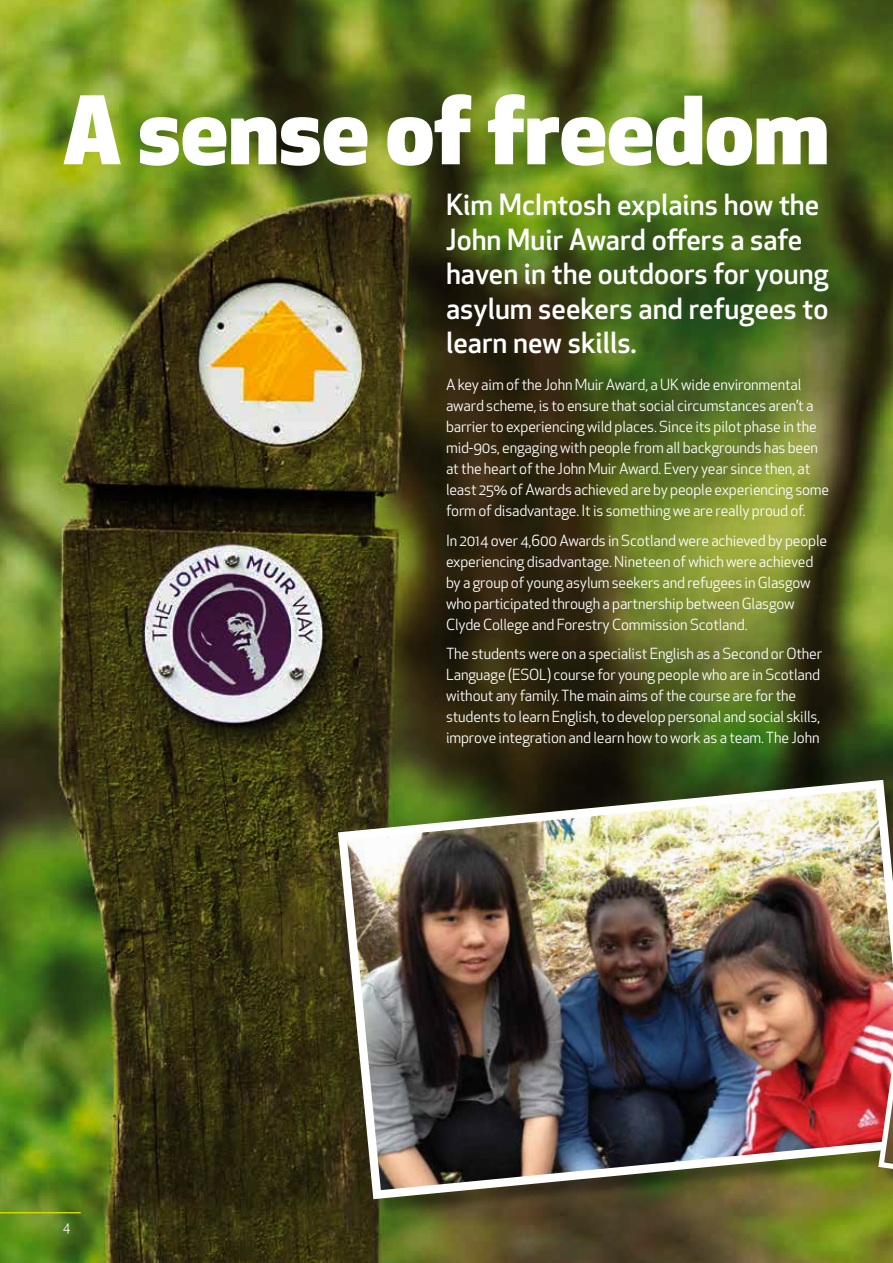
<style>
.page{position:relative;width:893px;height:1263px;background:#fff}
.page>*{position:absolute;margin:0;border:0;box-sizing:border-box;transform-origin:0 0}
.t1{font:800 91.5px "Apex New";color:#fff}
.t2{font:500 28.5px/34.5px "Apex New";color:#fff}
.t3{font:15px/21px "Apex New";letter-spacing:-.01em;color:#fff}
.t4{font:13.5px "Apex New";color:#fff}
</style>
<div class="page">
<img style="left:0;top:0;width:893px;height:1263px">
<div style="left:341px;top:783px;width:552px;height:434px;background:#000;opacity:.4"></div>
<img style="left:333px;top:775px;width:560px;height:429px">
<div style="left:881px;top:945px;width:12px;height:287px;background:#000;opacity:.4"></div>
<img style="left:875px;top:939px;width:18px;height:278px">
<hr style="left:0;top:1212px;width:81px;height:1px;background:#d4d600">
<h1 class="t1" style="left:63px;top:67px;width:768px">A sense of freedom</h1>
<h2 class="t2" style="left:446px;top:187px;width:384px">Kim McIntosh explains how the<br>John Muir Award offers a safe haven in the outdoors for young asylum seekers and refugees to learn new skills.</h2>
<p class="t3" style="left:446px;top:374px;width:385px">A key aim of the John Muir Award, a UK wide environmental award scheme, is to ensure that social circumstances aren’t a barrier to experiencing wild places. Since its pilot phase in the mid-90s, engaging with people from all backgrounds has been at the heart of the John Muir Award. Every year since then, at least 25% of Awards achieved are by people experiencing some form of disadvantage. It is something we are really proud of.</p>
<p class="t3" style="left:446px;top:530px;width:383px">In 2014 over 4,600 Awards in Scotland were achieved by people experiencing disadvantage. Nineteen of which were achieved by a group of young asylum seekers and refugees in Glasgow who participated through a partnership between Glasgow Clyde College and Forestry Commission Scotland.</p>
<p class="t3" style="left:446px;top:643px;width:378px">The students were on a specialist English as a Second or Other Language (ESOL) course for young people who are in Scotland without any family. The main aims of the course are for the students to learn English, to develop personal and social skills, improve integration and learn how to work as a team. The John</p>
<p class="t4" style="left:63px;top:1218px;width:9px">4</p>
</div>
